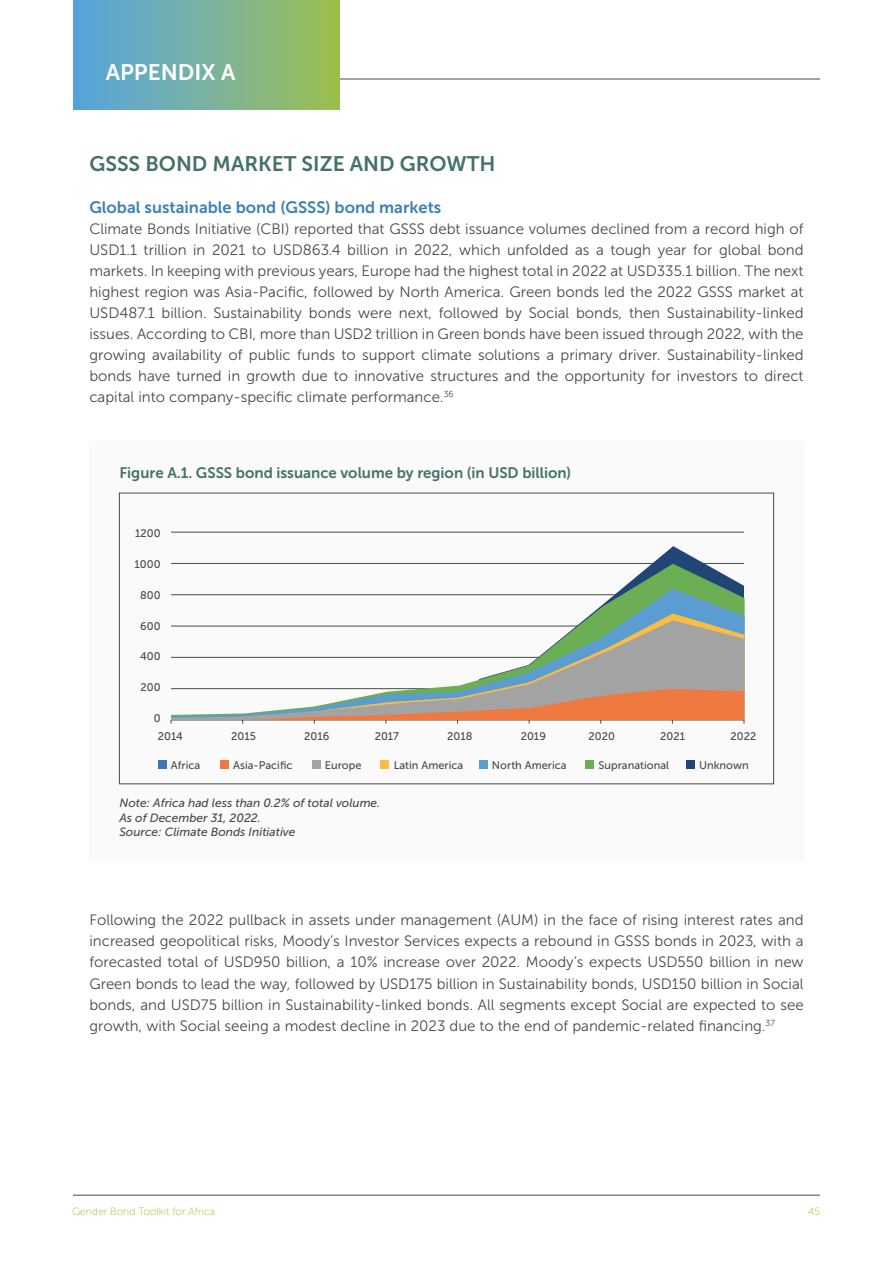
<style>
.page{position:relative;width:893px;height:1263px;background:#fff}
.page>*{position:absolute;margin:0;border:0;box-sizing:border-box;transform-origin:0 0}
.t1{font:22.5px "Museo Sans 700";color:#fff}
.t2{font:21px "Museo Sans 700";color:#457169}
.t3{font:16.5px "Museo Sans 700";color:#3d81b3}
.t4{font:15.15px "Museo Sans 700";color:#457169}
.t5{font:15px/21px "Museo Sans 300";color:#464b46;text-align:justify}
.t6{font:italic 12px/14.4px "Museo Sans 500";color:#464b46}
.t7{font:11.1px "Museo Sans 500";color:#464b46}
.t8{font:10.5px "Museo Sans 100";color:#9cbc1e}
</style>
<div class="page">
<hr style="left:206px;top:79px;width:614px;height:1px;background:#464b46">
<div style="left:73px;top:0;width:267px;height:109px;background:linear-gradient(to right,#55a4e4,#9ebf53)"></div>
<div style="left:89px;top:441px;width:715px;height:420px;background:#fafafa"></div>
<div style="left:158px;top:761px;width:8px;height:8px;background:#4673b8"></div>
<div style="left:220px;top:761px;width:9px;height:8px;background:#ef7a41"></div>
<div style="left:312px;top:761px;width:8px;height:8px;background:#a4a3a3"></div>
<div style="left:381px;top:761px;width:8px;height:8px;background:#fbbd3f"></div>
<div style="left:479px;top:761px;width:8px;height:8px;background:#5b9dd1"></div>
<div style="left:585px;top:761px;width:9px;height:8px;background:#6bae54"></div>
<div style="left:686px;top:761px;width:9px;height:8px;background:#214575"></div>
<hr style="left:171px;top:532px;width:573px;height:1px;background:#464b46">
<hr style="left:171px;top:563px;width:573px;height:1px;background:#464b46">
<hr style="left:171px;top:720px;width:573px;height:1px;background:#464b46">
<svg style="left:652px;top:546px;width:53px;height:18px"></svg>
<svg style="left:621px;top:564px;width:123px;height:25px"></svg>
<svg style="left:171px;top:589px;width:574px;height:24px"></svg>
<svg style="left:584px;top:613px;width:161px;height:7px"></svg>
<svg style="left:171px;top:620px;width:574px;height:100px"></svg>
<svg style="left:242px;top:689px;width:503px;height:35px"></svg>
<hr style="left:73px;top:1195px;width:747px;height:1px;background:#464b46">
<h1 class="t1" style="left:106px;top:60px;width:131px">APPENDIX A</h1>
<h2 class="t2" style="left:89px;top:152px;width:408px">GSSS BOND MARKET SIZE AND GROWTH</h2>
<p class="t3" style="left:89px;top:198px;width:353px">Global sustainable bond (GSSS) bond markets</p>
<p class="t5" style="left:89px;top:219px;width:716px">Climate Bonds Initiative (CBI) reported that GSSS debt issuance volumes declined from a record high of USD1.1 trillion in 2021 to USD863.4 billion in 2022, which unfolded as a tough year for global bond markets. In keeping with previous years, Europe had the highest total in 2022 at USD335.1 billion. The next highest region was Asia-Pacific, followed by North America. Green bonds led the 2022 GSSS market at USD487.1 billion. Sustainability bonds were next, followed by Social bonds, then Sustainability-linked issues. According to CBI, more than USD2 trillion in Green bonds have been issued through 2022, with the growing availability of public funds to support climate solutions a primary driver. Sustainability-linked bonds have turned in growth due to innovative structures and the opportunity for investors to direct capital into company-specific climate performance.<sup>36</sup></p>
<p class="t4" style="left:119px;top:465px;width:453px">Figure A.1. GSSS bond issuance volume by region (in USD billion)</p>
<p class="t7" style="left:135px;top:527px;width:27px">1200</p>
<p class="t7" style="left:135px;top:558px;width:28px">1000</p>
<p class="t7" style="left:140px;top:589px;width:22px">800</p>
<p class="t7" style="left:140px;top:620px;width:22px">600</p>
<p class="t7" style="left:140px;top:650px;width:22px">400</p>
<p class="t7" style="left:141px;top:681px;width:22px">200</p>
<p class="t7" style="left:154px;top:712px;width:8px">0</p>
<p class="t7" style="left:158px;top:730px;width:27px">2014</p>
<p class="t7" style="left:231px;top:730px;width:26px">2015</p>
<p class="t7" style="left:304px;top:730px;width:27px">2016</p>
<p class="t7" style="left:375px;top:730px;width:26px">2017</p>
<p class="t7" style="left:447px;top:730px;width:27px">2018</p>
<p class="t7" style="left:521px;top:730px;width:27px">2019</p>
<p class="t7" style="left:588px;top:730px;width:28px">2020</p>
<p class="t7" style="left:660px;top:730px;width:26px">2021</p>
<p class="t7" style="left:730px;top:730px;width:27px">2022</p>
<p class="t7" style="left:171px;top:759px;width:31px">Africa</p>
<p class="t7" style="left:233px;top:759px;width:61px">Asia-Pacific</p>
<p class="t7" style="left:325px;top:759px;width:38px">Europe</p>
<p class="t7" style="left:394px;top:759px;width:71px">Latin America</p>
<p class="t7" style="left:492px;top:759px;width:76px">North America</p>
<p class="t7" style="left:598px;top:759px;width:72px">Supranational</p>
<p class="t7" style="left:699px;top:759px;width:51px">Unknown</p>
<p class="t6" style="left:119px;top:796px;width:262px">Note: Africa had less than 0.2% of total volume.<br>As of December 31, 2022.<br>Source: Climate Bonds Initiative</p>
<p class="t5" style="left:89px;top:910px;width:716px">Following the 2022 pullback in assets under management (AUM) in the face of rising interest rates and increased geopolitical risks, Moody’s Investor Services expects a rebound in GSSS bonds in 2023, with a forecasted total of USD950 billion, a 10% increase over 2022. Moody’s expects USD550 billion in new Green bonds to lead the way, followed by USD175 billion in Sustainability bonds, USD150 billion in Social bonds, and USD75 billion in Sustainability-linked bonds. All segments except Social are expected to see growth, with Social seeing a modest decline in 2023 due to the end of pandemic-related financing.<sup>37</sup></p>
<p class="t8" style="left:72px;top:1206px;width:145px">Gender Bond Toolkit for Africa</p>
<p class="t8" style="left:808px;top:1206px;width:13px">45</p>
</div>
